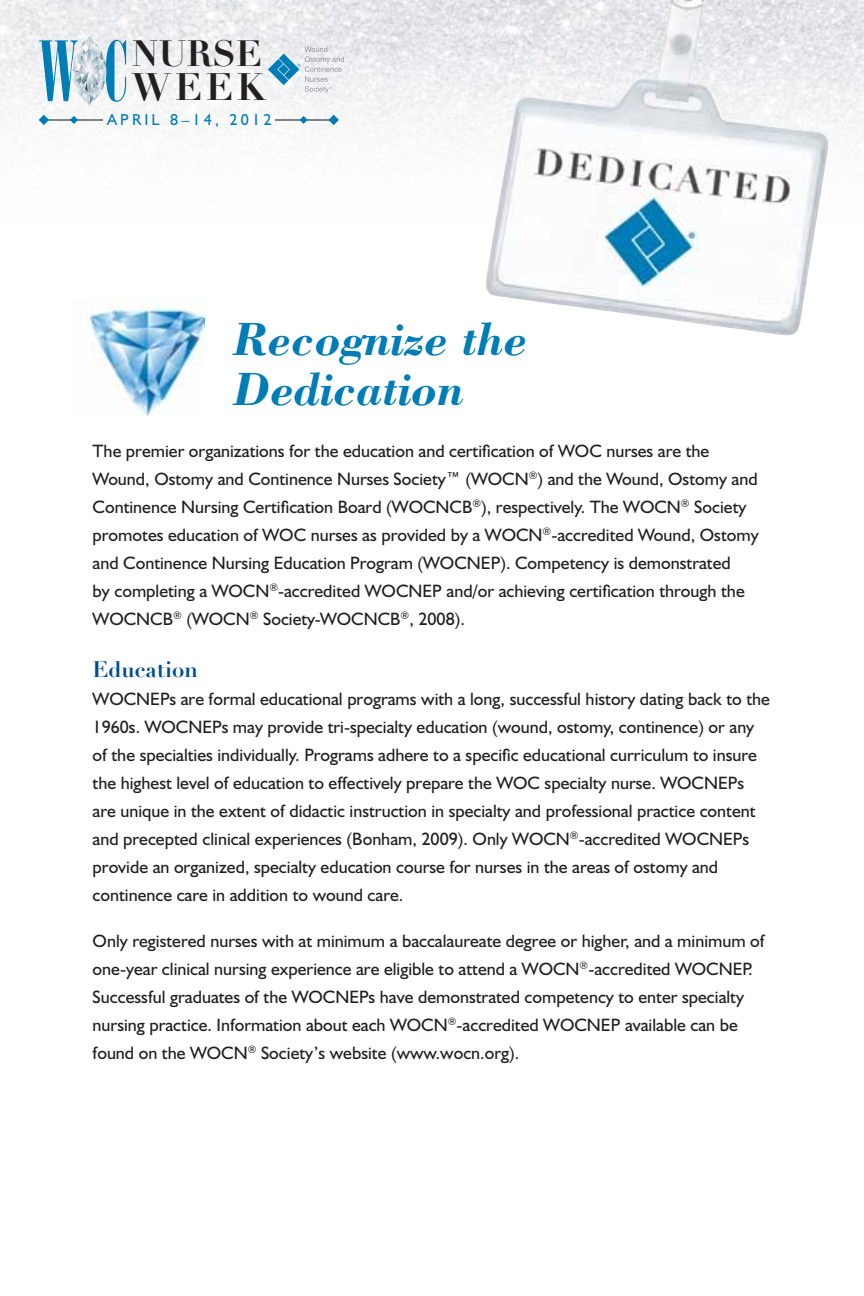
<style>
.page{position:relative;width:864px;height:1296px;background:#fff}
.page>*{position:absolute;margin:0;border:0;box-sizing:border-box;transform-origin:0 0}
.t1{font:italic 700 48px/50px "Bodoni";letter-spacing:-.01em;color:#007cb7}
.t2{font:700 37.6px "Didot";color:#231f20}
.t3{font:700 36px "Didot";color:#231f20}
.t4{font:700 22px "Didot";color:#004d93}
.t5{font:18px/28px "Humanist 521 BT";color:#231f20}
.t6{font:16px "Humanist 521 BT";letter-spacing:.2em;color:#007cb7}
.s1{font-family:"Onyx";font-weight:400;font-size:82.8px;color:#007cb7}
.s2{font-family:"Onyx";font-weight:400;font-size:82.8px;color:#fff}
</style>
<div class="page">
<img style="left:0;top:0;width:863px;height:149px">
<hr style="left:43px;top:119px;width:59px;height:2px;background:#808285">
<svg style="left:39px;top:115px;width:10px;height:10px"></svg>
<svg style="left:70px;top:116px;width:8px;height:8px"></svg>
<hr style="left:275px;top:119px;width:59px;height:2px;background:#808285">
<svg style="left:328px;top:115px;width:11px;height:10px"></svg>
<svg style="left:300px;top:116px;width:8px;height:8px"></svg>
<svg style="left:71px;top:36px;width:36px;height:70px"></svg>
<svg style="left:268px;top:47px;width:76px;height:46px"></svg>
<hr style="left:863px;top:0;width:1px;height:250px;background:#dddcdc">
<img style="left:85px;top:306px;width:120px;height:110px">
<img style="left:486px;top:0;width:342px;height:336px">
<h2 class="t2" style="left:39px;top:63px;width:229px"><span class="s1">W</span><span class="s2">O</span><span class="s1">C</span>WEEK</h2>
<p class="t6" style="left:107px;top:109px;width:166px">APRIL 8–14, 2012</p>
<h3 class="t3" style="left:132px;top:32px;width:132px">NURSE</h3>
<h1 class="t1" style="left:233px;top:314px;width:296px">Recognize the<br>Dedication</h1>
<p class="t5" style="left:93px;top:437px;width:668px">The premier organizations for the education and certification of WOC nurses are the Wound, Ostomy and Continence Nurses Society™ (WOCN<sup>®</sup>) and the Wound, Ostomy and Continence Nursing Certification Board (WOCNCB<sup>®</sup>), respectively. The WOCN<sup>®</sup> Society promotes education of WOC nurses as provided by a WOCN<sup>®</sup>-accredited Wound, Ostomy and Continence Nursing Education Program (WOCNEP). Competency is demonstrated<br>by completing a WOCN<sup>®</sup>-accredited WOCNEP and/or achieving certification through the WOCNCB<sup>®</sup> (WOCN<sup>®</sup> Society-WOCNCB<sup>®</sup>, 2008).</p>
<p class="t4" style="left:93px;top:656px;width:107px">Education</p>
<p class="t5" style="left:93px;top:685px;width:679px">WOCNEPs are formal educational programs with a long, successful history dating back to the 1960s. WOCNEPs may provide tri-specialty education (wound, ostomy, continence) or any of the specialties individually. Programs adhere to a specific educational curriculum to insure the highest level of education to effectively prepare the WOC specialty nurse. WOCNEPs are unique in the extent of didactic instruction in specialty and professional practice content and precepted clinical experiences (Bonham, 2009). Only WOCN<sup>®</sup>-accredited WOCNEPs provide an organized, specialty education course for nurses in the areas of ostomy and continence care in addition to wound care.</p>
<p class="t5" style="left:93px;top:927px;width:674px">Only registered nurses with at minimum a baccalaureate degree or higher, and a minimum of one-year clinical nursing experience are eligible to attend a WOCN<sup>®</sup>-accredited WOCNEP.<br>Successful graduates of the WOCNEPs have demonstrated competency to enter specialty nursing practice. Information about each WOCN<sup>®</sup>-accredited WOCNEP available can be found on the WOCN<sup>®</sup> Society’s website (www.wocn.org).</p>
</div>
